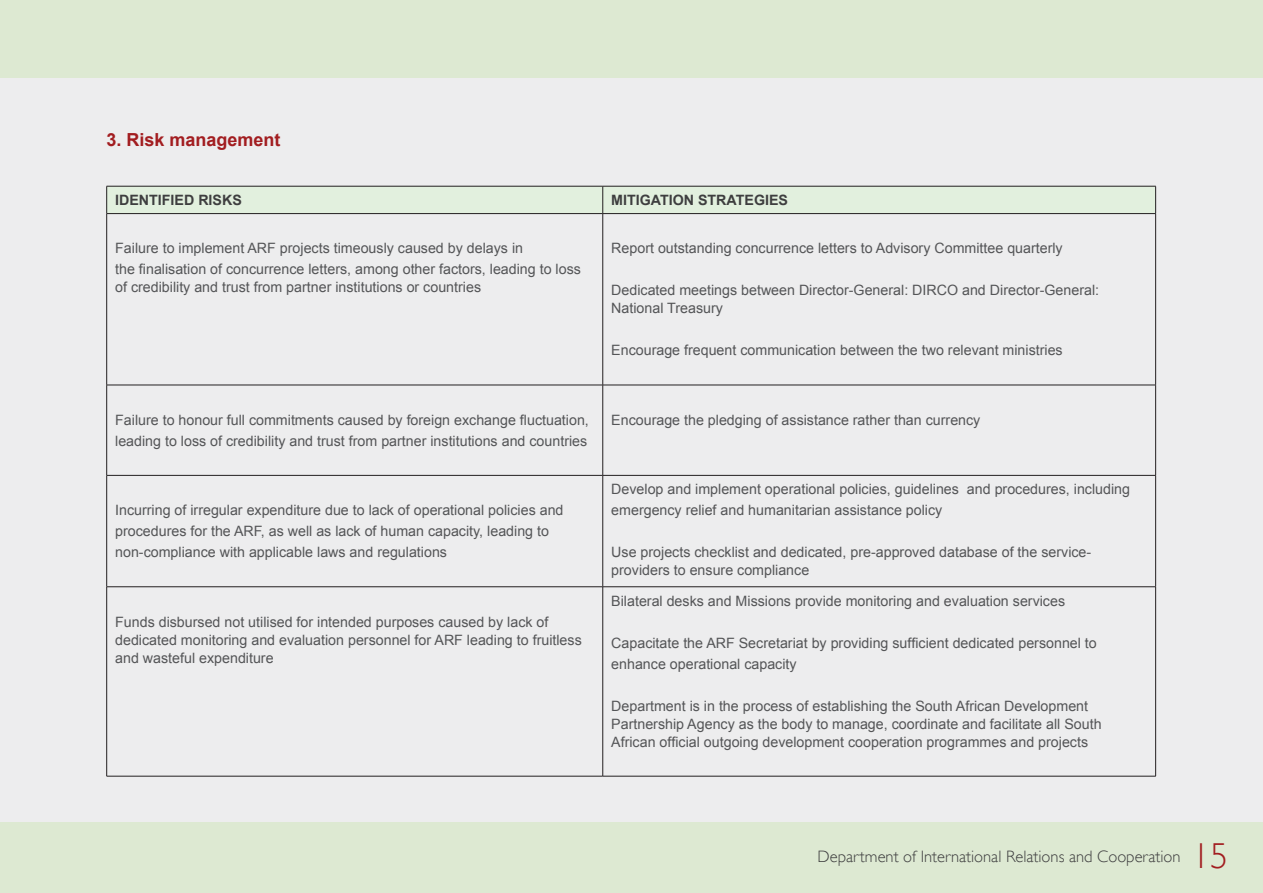
<style>
.page{position:relative;width:1263px;height:893px;background:#ededee}
.page>*{position:absolute;margin:0;border:0;box-sizing:border-box;transform-origin:0 0}
.t1{font:700 18px "Arial";color:#a21d20}
.t2{font:300 16.5px "Gill Sans";color:#3e3e3f}
.t3{font:14.25px/21px "Arial";color:#545557}
.t4{font:700 14.25px "Arial";color:#3e3e3f}
.s1{font-size:36px;color:#a21d20}
</style>
<div class="page">
<div style="left:0;top:823px;width:1263px;height:70px;background:#dde9d2"></div>
<div style="left:0;top:0;width:1263px;height:77px;background:#dde9d2"></div>
<div style="left:106px;top:186px;width:1050px;height:27px;background:#e2f0de"></div>
<hr style="left:106px;top:213px;width:497px;height:1px;background:#231f20">
<hr style="left:106px;top:214px;width:1px;height:171px;background:#231f20">
<hr style="left:603px;top:213px;width:553px;height:1px;background:#231f20">
<hr style="left:602px;top:214px;width:1px;height:171px;background:#231f20">
<hr style="left:1155px;top:214px;width:1px;height:171px;background:#231f20">
<hr style="left:106px;top:385px;width:497px;height:1px;background:#231f20">
<hr style="left:106px;top:385px;width:1px;height:90px;background:#231f20">
<hr style="left:603px;top:385px;width:553px;height:1px;background:#231f20">
<hr style="left:602px;top:385px;width:1px;height:90px;background:#231f20">
<hr style="left:1155px;top:385px;width:1px;height:90px;background:#231f20">
<hr style="left:106px;top:475px;width:497px;height:1px;background:#231f20">
<hr style="left:106px;top:476px;width:1px;height:111px;background:#231f20">
<hr style="left:603px;top:475px;width:553px;height:1px;background:#231f20">
<hr style="left:602px;top:476px;width:1px;height:111px;background:#231f20">
<hr style="left:1155px;top:476px;width:1px;height:111px;background:#231f20">
<hr style="left:106px;top:586px;width:497px;height:1px;background:#231f20">
<hr style="left:106px;top:587px;width:1px;height:189px;background:#231f20">
<hr style="left:603px;top:586px;width:553px;height:1px;background:#231f20">
<hr style="left:602px;top:587px;width:1px;height:189px;background:#231f20">
<hr style="left:1155px;top:587px;width:1px;height:189px;background:#231f20">
<hr style="left:106px;top:776px;width:497px;height:1px;background:#231f20">
<hr style="left:603px;top:776px;width:553px;height:1px;background:#231f20">
<p class="t1" style="left:106px;top:128px;width:176px">3. Risk management</p>
<p class="t4" style="left:115px;top:191px;width:128px">IDENTIFIED RISKS</p>
<p class="t4" style="left:611px;top:191px;width:178px">MITIGATION STRATEGIES</p>
<p class="t3" style="left:115px;top:238px;width:467px">Failure to implement ARF projects timeously caused by delays in<br>the finalisation of concurrence letters, among other factors, leading to loss</p>
<p class="t3" style="left:115px;top:277px;width:367px">of credibility and trust from partner institutions or countries</p>
<p class="t3" style="left:611px;top:238px;width:453px">Report outstanding concurrence letters to Advisory Committee quarterly</p>
<p class="t3" style="left:611px;top:282px;width:489px;line-height:18px">Dedicated meetings between Director-General: DIRCO and Director-General:<br>National Treasury</p>
<p class="t3" style="left:611px;top:340px;width:453px">Encourage frequent communication between the two relevant ministries</p>
<p class="t3" style="left:115px;top:409px;width:475px">Failure to honour full commitments caused by foreign exchange fluctuation, leading to loss of credibility and trust from partner institutions and countries</p>
<p class="t3" style="left:611px;top:409px;width:371px">Encourage the pledging of assistance rather than currency</p>
<p class="t3" style="left:115px;top:500px;width:450px">Incurring of irregular expenditure due to lack of operational policies and procedures for the ARF, as well as lack of human capacity, leading to non-compliance with applicable laws and regulations</p>
<p class="t3" style="left:115px;top:613px;width:468px;line-height:18px">Funds disbursed not utilised for intended purposes caused by lack of dedicated monitoring and evaluation personnel for ARF leading to fruitless and wasteful expenditure</p>
<p class="t3" style="left:611px;top:479px;width:520px">Develop and implement operational policies, guidelines and procedures, including emergency relief and humanitarian assistance policy</p>
<p class="t3" style="left:611px;top:543px;width:481px;line-height:18px">Use projects checklist and dedicated, pre-approved database of the service&shy;providers to ensure compliance</p>
<p class="t3" style="left:611px;top:590px;width:455px">Bilateral desks and Missions provide monitoring and evaluation services</p>
<p class="t3" style="left:611px;top:632px;width:487px">Capacitate the ARF Secretariat by providing sufficient dedicated personnel to enhance operational capacity</p>
<p class="t3" style="left:611px;top:697px;width:492px;line-height:18px">Department is in the process of establishing the South African Development<br>Partnership Agency as the body to manage, coordinate and facilitate all South<br>African official outgoing development cooperation programmes and projects</p>
<p class="t2" style="left:817px;top:847px;width:412px">Department of International Relations and Cooperation <span class="s1">15</span></p>
</div>
